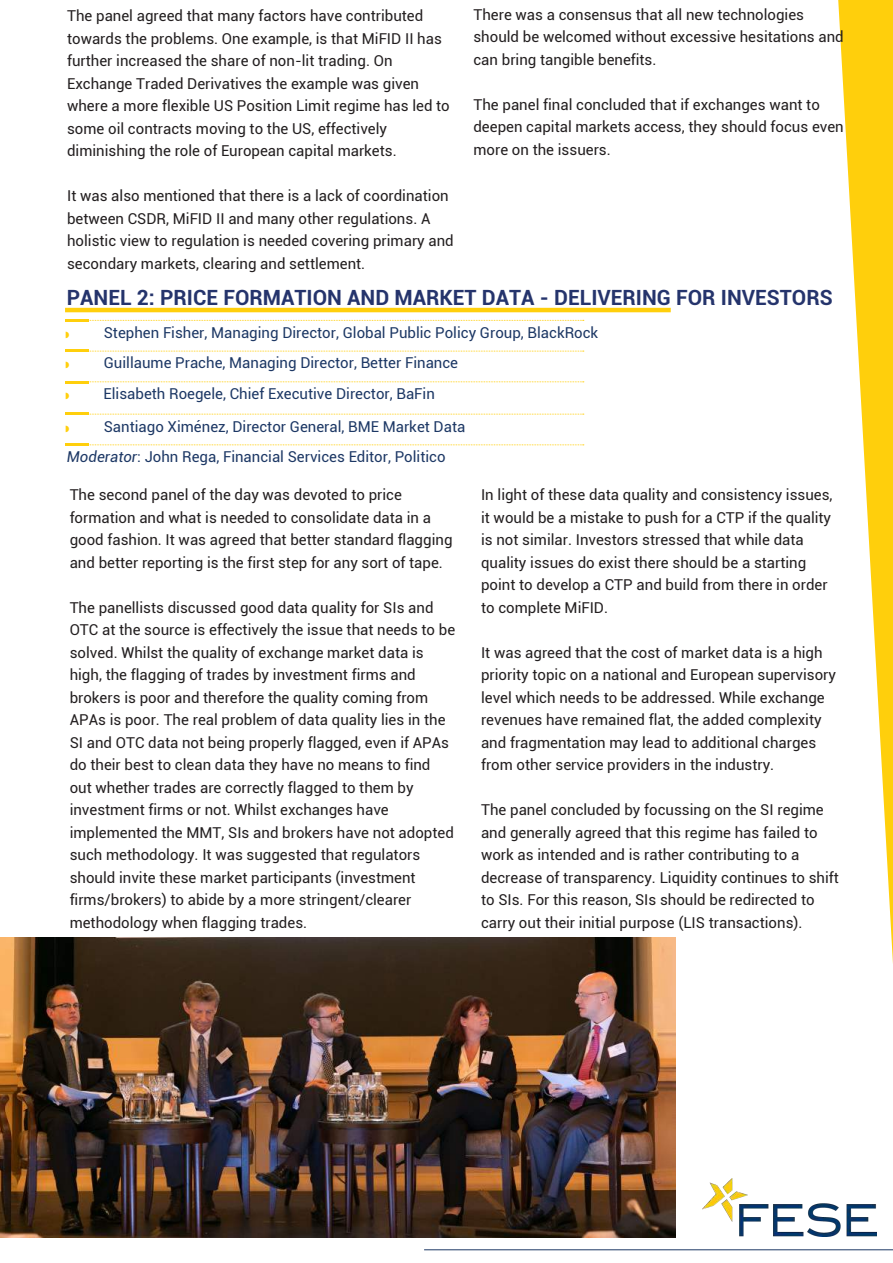
<style>
.page{position:relative;width:893px;height:1263px;background:#fff}
.page>*{position:absolute;margin:0;border:0;box-sizing:border-box;transform-origin:0 0}
.t1{font:700 21px "Roboto";color:#25346c}
.t2{font:15px/22.5px "Roboto";color:#231f20}
.t3{font:15px/30.8px "Roboto";color:#1d3865}
.s1{font-style:italic}
.s2{font-style:inherit}
</style>
<div class="page">
<svg style="left:89px;top:320px;width:495px;height:1px"></svg>
<svg style="left:89px;top:351px;width:495px;height:1px"></svg>
<svg style="left:89px;top:381px;width:495px;height:1px"></svg>
<svg style="left:89px;top:414px;width:495px;height:1px"></svg>
<svg style="left:89px;top:444px;width:495px;height:1px"></svg>
<hr style="left:66px;top:443px;width:23px;height:3px;background:#ffcf0c">
<hr style="left:66px;top:413px;width:23px;height:2px;background:#ffcf0c">
<hr style="left:66px;top:381px;width:23px;height:2px;background:#ffcf0c">
<hr style="left:66px;top:350px;width:23px;height:2px;background:#ffcf0c">
<hr style="left:66px;top:319px;width:23px;height:2px;background:#ffcf0c">
<img style="left:0;top:938px;width:675px;height:299px">
<svg style="left:838px;top:0;width:55px;height:1251px"></svg>
<hr style="left:424px;top:1249px;width:469px;height:1px;background:#1d3865">
<img style="left:702px;top:1179px;width:175px;height:57px">
<hr style="left:65px;top:308px;width:606px;height:4px;background:#ffcf0c">
<p class="t2" style="left:67px;top:4px;width:384px">The panel agreed that many factors have contributed towards the problems. One example, is that MiFID II has further increased the share of non-lit trading. On Exchange Traded Derivatives the example was given where a more flexible US Position Limit regime has led to some oil contracts moving to the US, effectively diminishing the role of European capital markets.</p>
<p class="t2" style="left:67px;top:184px;width:388px">It was also mentioned that there is a lack of coordination between CSDR, MiFID II and many other regulations. A holistic view to regulation is needed covering primary and secondary markets, clearing and settlement.</p>
<p class="t2" style="left:473px;top:3px;width:372px">There was a consensus that all new technologies should be welcomed without excessive hesitations and can bring tangible benefits.</p>
<p class="t2" style="left:473px;top:93px;width:372px">The panel final concluded that if exchanges want to deepen capital markets access, they should focus even more on the issuers.</p>
<h1 class="t1" style="left:67px;top:283px;width:767px">PANEL 2: PRICE FORMATION AND MARKET DATA - DELIVERING FOR INVESTORS</h1>
<p class="t3" style="left:104px;top:316px;width:496px">Stephen Fisher, Managing Director, Global Public Policy Group, BlackRock<br>Guillaume Prache, Managing Director, Better Finance<br>Elisabeth Roegele, Chief Executive Director, BaFin</p>
<p class="t3" style="left:67px;top:410px;width:400px;text-indent:37px">Santiago Ximénez, Director General, BME Market Data<br><span class="s1">Moderator</span><span class="s2">:</span> John Rega, Financial Services Editor, Politico</p>
<p class="t2" style="left:70px;top:483px;width:384px">The second panel of the day was devoted to price formation and what is needed to consolidate data in a good fashion. It was agreed that better standard flagging and better reporting is the first step for any sort of tape.</p>
<p class="t2" style="left:70px;top:595px;width:387px">The panellists discussed good data quality for SIs and OTC at the source is effectively the issue that needs to be solved. Whilst the quality of exchange market data is high, the flagging of trades by investment firms and brokers is poor and therefore the quality coming from APAs is poor. The real problem of data quality lies in the SI and OTC data not being properly flagged, even if APAs do their best to clean data they have no means to find out whether trades are correctly flagged to them by investment firms or not. Whilst exchanges have implemented the MMT, SIs and brokers have not adopted such methodology. It was suggested that regulators should invite these market participants (investment firms/brokers) to abide by a more stringent/clearer methodology when flagging trades.</p>
<p class="t2" style="left:481px;top:483px;width:353px">In light of these data quality and consistency issues, it would be a mistake to push for a CTP if the quality is not similar. Investors stressed that while data quality issues do exist there should be a starting point to develop a CTP and build from there in order to complete MiFID.</p>
<p class="t2" style="left:481px;top:640px;width:356px">It was agreed that the cost of market data is a high priority topic on a national and European supervisory level which needs to be addressed. While exchange revenues have remained flat, the added complexity and fragmentation may lead to additional charges from other service providers in the industry.</p>
<p class="t2" style="left:481px;top:798px;width:359px">The panel concluded by focussing on the SI regime and generally agreed that this regime has failed to work as intended and is rather contributing to a decrease of transparency. Liquidity continues to shift to SIs. For this reason, SIs should be redirected to carry out their initial purpose (LIS transactions).</p>
</div>
